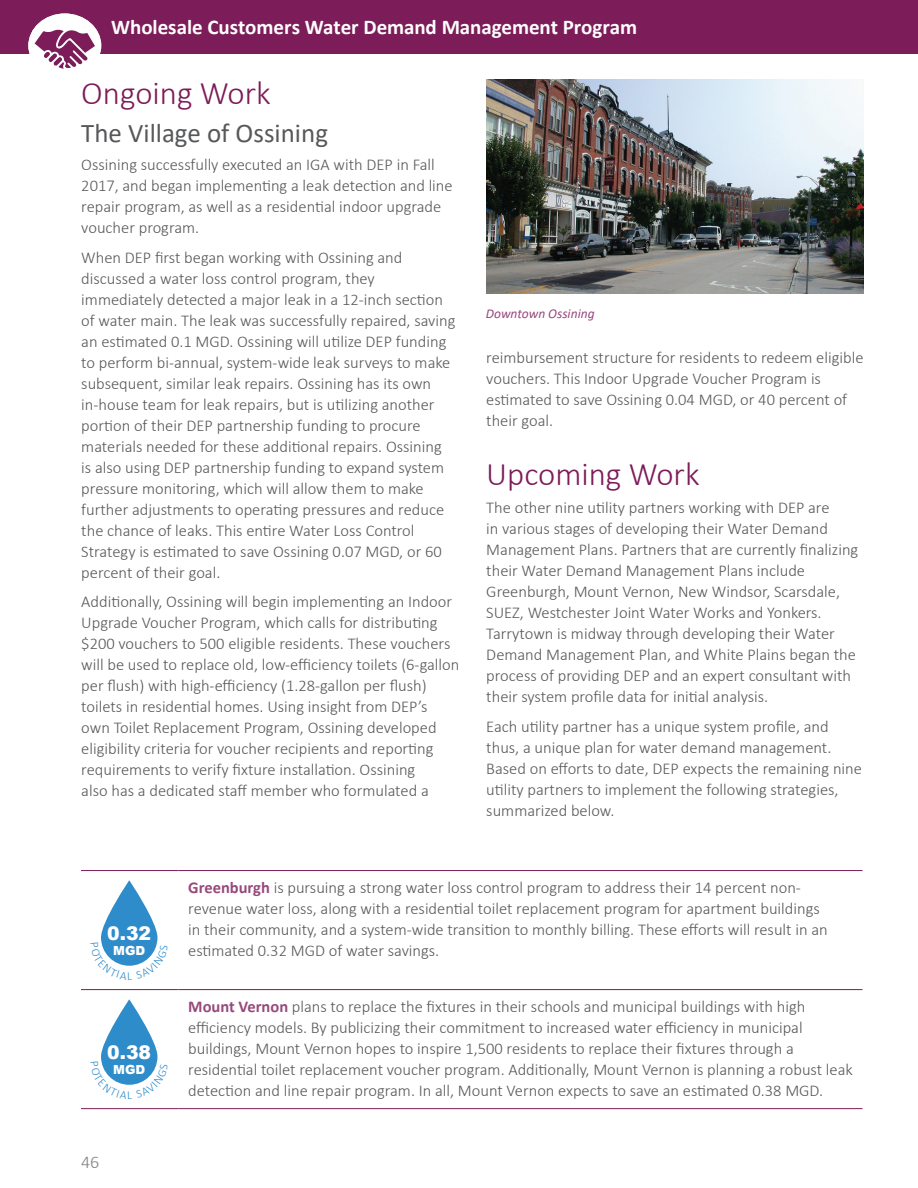
<style>
.page{position:relative;width:918px;height:1188px;background:#fff}
.page>*{position:absolute;margin:0;border:0;box-sizing:border-box;transform-origin:0 0}
.t1{font:300 33px "Calibri";color:#7c1c58}
.t2{font:27px "Calibri";color:#57585a}
.t3{font:700 21px "Calibri";letter-spacing:-.005em;color:#fff}
.t4{font:900 18.9px "Arial";color:#fff}
.t5{font:300 18px "Calibri";color:#808385}
.t6{font:300 16.5px/21px "Calibri";color:#57585a}
.t7{font:italic 13.5px "Calibri";color:#98497b}
.t8{font:900 12.6px "Arial";color:#fff}
.s1{font-weight:700;color:#98497b}
</style>
<div class="page">
<div style="left:0;top:0;width:918px;height:54px;background:#7c1c58"></div>
<div style="left:28px;top:14px;width:73px;height:64px;background:#fff;border-radius:50%"></div>
<svg style="left:35px;top:18px;width:60px;height:51px"></svg>
<img style="left:486px;top:79px;width:378px;height:215px">
<hr style="left:81px;top:870px;width:98px;height:1px;background:#7c1c58">
<hr style="left:179px;top:870px;width:684px;height:1px;background:#7c1c58">
<hr style="left:81px;top:989px;width:98px;height:1px;background:#7c1c58">
<hr style="left:179px;top:989px;width:684px;height:1px;background:#7c1c58">
<hr style="left:81px;top:1108px;width:98px;height:1px;background:#7c1c58">
<hr style="left:179px;top:1108px;width:684px;height:1px;background:#7c1c58">
<svg style="left:101px;top:880px;width:56px;height:86px;fill:#2e8ccb"></svg>
<svg style="left:101px;top:999px;width:56px;height:86px;fill:#2e8ccb"></svg>
<svg style="left:101px;top:943px;width:56px;height:23px"></svg>
<svg style="left:101px;top:1062px;width:56px;height:23px"></svg>
<p class="t3" style="left:111px;top:12px;width:527px">Wholesale Customers Water Demand Management Program</p>
<p class="t3" style="left:111px;top:12px;width:116px">Strategy Text</p>
<h1 class="t1" style="left:81px;top:72px;width:191px">Ongoing Work</h1>
<h2 class="t2" style="left:81px;top:114px;width:248px">The Village of Ossining</h2>
<p class="t6" style="left:81px;top:154px;width:373px">Ossining successfully executed an IGA with DEP in Fall 2017, and began implementing a leak detection and line repair program, as well as a residential indoor upgrade voucher program.</p>
<p class="t6" style="left:81px;top:246px;width:376px">When DEP first began working with Ossining and discussed a water loss control program, they immediately detected a major leak in a 12-inch section of water main. The leak was successfully repaired, saving an estimated 0.1 MGD. Ossining will utilize DEP funding to perform bi-annual, system-wide leak surveys to make subsequent, similar leak repairs. Ossining has its own in-house team for leak repairs, but is utilizing another portion of their DEP partnership funding to procure materials needed for these additional repairs. Ossining is also using DEP partnership funding to expand system pressure monitoring, which will allow them to make further adjustments to operating pressures and reduce the chance of leaks. This entire Water Loss Control Strategy is estimated to save Ossining 0.07 MGD, or 60 percent of their goal.</p>
<p class="t6" style="left:81px;top:591px;width:380px">Additionally, Ossining will begin implementing an Indoor Upgrade Voucher Program, which calls for distributing $200 vouchers to 500 eligible residents. These vouchers will be used to replace old, low-efficiency toilets (6-gallon per flush) with high-efficiency (1.28-gallon per flush) toilets in residential homes. Using insight from DEP’s own Toilet Replacement Program, Ossining developed eligibility criteria for voucher recipients and reporting requirements to verify fixture installation. Ossining<br>also has a dedicated staff member who formulated a</p>
<p class="t7" style="left:486px;top:304px;width:110px">Downtown Ossining</p>
<p class="t6" style="left:486px;top:347px;width:379px">reimbursement structure for residents to redeem eligible vouchers. This Indoor Upgrade Voucher Program is estimated to save Ossining 0.04 MGD, or 40 percent of their goal.</p>
<h1 class="t1" style="left:486px;top:454px;width:215px">Upcoming Work</h1>
<p class="t6" style="left:486px;top:497px;width:374px">The other nine utility partners working with DEP are<br>in various stages of developing their Water Demand Management Plans. Partners that are currently finalizing their Water Demand Management Plans include Greenburgh, Mount Vernon, New Windsor, Scarsdale, SUEZ, Westchester Joint Water Works and Yonkers.<br>Tarrytown is midway through developing their Water Demand Management Plan, and White Plains began the process of providing DEP and an expert consultant with their system profile data for initial analysis.</p>
<p class="t6" style="left:486px;top:716px;width:377px">Each utility partner has a unique system profile, and thus, a unique plan for water demand management.<br>Based on efforts to date, DEP expects the remaining nine utility partners to implement the following strategies, summarized below.</p>
<p class="t4" style="left:107px;top:919px;width:45px">0.32</p>
<p class="t8" style="left:113px;top:941px;width:34px">MGD</p>
<p class="t4" style="left:107px;top:1038px;width:45px">0.38</p>
<p class="t8" style="left:113px;top:1060px;width:34px">MGD</p>
<p class="t5" style="left:81px;top:1151px;width:20px">46</p>
<p class="t6" style="left:188px;top:877px;width:641px"><span class="s1">Greenburgh</span> is pursuing a strong water loss control program to address their 14 percent non&shy;revenue water loss, along with a residential toilet replacement program for apartment buildings in their community, and a system-wide transition to monthly billing. These efforts will result in an estimated 0.32 MGD of water savings.</p>
<p class="t6" style="left:188px;top:996px;width:666px"><span class="s1">Mount Vernon</span> plans to replace the fixtures in their schools and municipal buildings with high efficiency models. By publicizing their commitment to increased water efficiency in municipal buildings, Mount Vernon hopes to inspire 1,500 residents to replace their fixtures through a residential toilet replacement voucher program. Additionally, Mount Vernon is planning a robust leak detection and line repair program. In all, Mount Vernon expects to save an estimated 0.38 MGD.</p>
</div>
